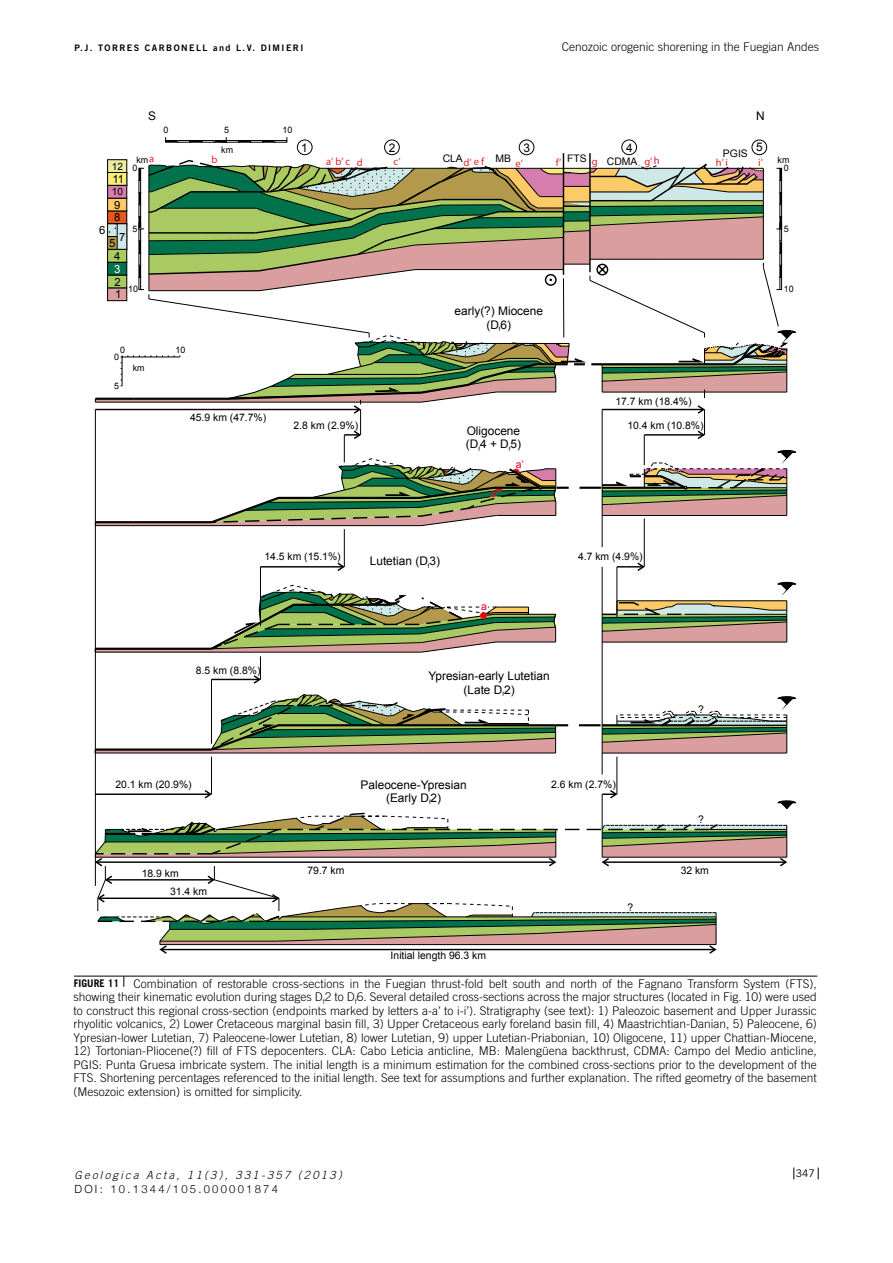
<style>
.page{position:relative;width:893px;height:1263px;background:#fff}
.page>*{position:absolute;margin:0;border:0;box-sizing:border-box;transform-origin:0 0}
.t1{font:300 12px/13.5px "Trade Gothic";color:#000;text-align:justify}
.t2{font:11.85px/13.2px "Arial";color:#000;text-align:center}
.t3{font:italic 300 11.25px "Trade Gothic";letter-spacing:.2em;color:#000}
.t4{font:300 11.25px "Helvetica Neue";letter-spacing:.2em;color:#000}
.t5{font:11.25px "Arial";color:#000}
.t6{font:11.25px "Arial";color:#fff}
.t7{font:700 10.65px "Arial";color:#e32222}
.t8{font:700 10.5px "Trade Gothic";color:#000}
.t9{font:10.5px "Trade Gothic";color:#000}
.t10{font:10.35px "Arial";color:#000}
.t11{font:10.35px "Arial";color:#e2001a}
.t12{font:10.05px "Arial";color:#000}
.t13{font:9px "Trade Gothic Bold Two";letter-spacing:.16em;color:#000}
.t14{font:8.85px "Arial";color:#000}
.t15{font:6px "Arial";color:#000}
</style>
<div class="page">
<svg style="left:793px;top:1167px;width:1px;height:12px"></svg>
<svg style="left:818px;top:1167px;width:1px;height:12px"></svg>
<svg style="left:776px;top:168px;width:6px;height:48px"></svg>
<svg style="left:165px;top:137px;width:122px;height:6px"></svg>
<hr style="left:563px;top:153px;width:1px;height:122px;background:#000">
<hr style="left:589px;top:153px;width:2px;height:119px;background:#000">
<div style="left:108px;top:211px;width:19px;height:13px;background:#e8561f"></div>
<svg style="left:109px;top:225px;width:8px;height:10px"></svg>
<div style="left:107px;top:223px;width:20px;height:14px;border:1px solid #000"></div>
<div style="left:108px;top:237px;width:19px;height:12px;background:#b3994c"></div>
<div style="left:107px;top:236px;width:20px;height:14px;border:1px solid #000"></div>
<div style="left:108px;top:198px;width:19px;height:13px;background:#fccb67"></div>
<div style="left:107px;top:198px;width:20px;height:13px;border:1px solid #000"></div>
<div style="left:108px;top:185px;width:19px;height:13px;background:#d77dad"></div>
<div style="left:107px;top:185px;width:20px;height:13px;border:1px solid #000"></div>
<div style="left:117px;top:224px;width:10px;height:25px;background:#cde8e6"></div>
<div style="left:108px;top:160px;width:19px;height:12px;background:#ebeba2"></div>
<div style="left:107px;top:159px;width:20px;height:14px;border:1px solid #000"></div>
<div style="left:108px;top:249px;width:19px;height:13px;background:#abcb61"></div>
<div style="left:107px;top:249px;width:20px;height:14px;border:1px solid #000"></div>
<div style="left:108px;top:172px;width:19px;height:13px;background:#f8ed75"></div>
<div style="left:107px;top:172px;width:20px;height:14px;border:1px solid #000"></div>
<hr style="left:95px;top:409px;width:1px;height:477px;background:#000">
<svg style="left:99px;top:262px;width:248px;height:631px"></svg>
<svg style="left:97px;top:893px;width:620px;height:61px"></svg>
<hr style="left:343px;top:916px;width:373px;height:1px;background:#000">
<div style="left:297px;top:140px;width:15px;height:15px;border:1px solid #000;border-radius:50%"></div>
<div style="left:384px;top:140px;width:16px;height:15px;border:1px solid #000;border-radius:50%"></div>
<div style="left:519px;top:140px;width:15px;height:15px;border:1px solid #000;border-radius:50%"></div>
<div style="left:621px;top:140px;width:16px;height:15px;border:1px solid #000;border-radius:50%"></div>
<div style="left:752px;top:140px;width:15px;height:15px;border:1px solid #000;border-radius:50%"></div>
<svg style="left:94px;top:329px;width:702px;height:539px"></svg>
<svg style="left:414px;top:216px;width:373px;height:718px"></svg>
<svg style="left:139px;top:159px;width:625px;height:131px"></svg>
<hr style="left:74px;top:976px;width:743px;height:1px;background:#000">
<p class="t13" style="left:74px;top:43px;width:231px">P.J. TORRES CARBON ELL and L.V. DIMIERI</p>
<p class="t1" style="left:562px;top:40px;width:259px">Cenozoic orogenic shorening in the Fuegian Andes</p>
<p class="t12" style="left:112px;top:160px;width:13px">12</p>
<p class="t5" style="left:112px;top:172px;width:13px">11</p>
<p class="t12" style="left:112px;top:185px;width:13px">10</p>
<p class="t5" style="left:114px;top:197px;width:8px">9</p>
<p class="t5" style="left:114px;top:210px;width:8px">8</p>
<p class="t2" style="left:148px;top:109px;width:9px">S</p>
<p class="t2" style="left:756px;top:109px;width:10px">N</p>
<p class="t10" style="left:567px;top:152px;width:21px">FTS</p>
<p class="t14" style="left:164px;top:124px;width:6px">0</p>
<p class="t14" style="left:224px;top:124px;width:6px">5</p>
<p class="t14" style="left:283px;top:124px;width:11px">10</p>
<p class="t14" style="left:221px;top:144px;width:13px">km</p>
<p class="t2" style="left:301px;top:141px;width:8px">1</p>
<p class="t2" style="left:389px;top:141px;width:8px">2</p>
<p class="t2" style="left:524px;top:141px;width:8px">3</p>
<p class="t2" style="left:626px;top:141px;width:8px">4</p>
<p class="t2" style="left:756px;top:141px;width:8px">5</p>
<p class="t10" style="left:723px;top:147px;width:26px">PGIS</p>
<p class="t10" style="left:443px;top:152px;width:22px">CLA</p>
<p class="t10" style="left:496px;top:152px;width:17px">MB</p>
<p class="t10" style="left:607px;top:155px;width:32px">CDMA</p>
<p class="t7" style="left:149px;top:152px;width:7px">a</p>
<p class="t7" style="left:211px;top:153px;width:8px">b</p>
<p class="t7" style="left:326px;top:155px;width:38px">a’b’c d</p>
<p class="t7" style="left:394px;top:155px;width:8px">c’</p>
<p class="t7" style="left:464px;top:156px;width:17px">d’e</p>
<p class="t7" style="left:516px;top:157px;width:9px">e’</p>
<p class="t7" style="left:481px;top:154px;width:5px">f</p>
<p class="t7" style="left:556px;top:156px;width:7px">f’</p>
<p class="t7" style="left:592px;top:155px;width:7px">g</p>
<p class="t7" style="left:644px;top:155px;width:17px">g’h</p>
<p class="t7" style="left:716px;top:156px;width:13px">h’i</p>
<p class="t7" style="left:758px;top:156px;width:6px">i’</p>
<p class="t14" style="left:136px;top:154px;width:13px">km</p>
<p class="t14" style="left:132px;top:162px;width:6px">0</p>
<p class="t14" style="left:132px;top:223px;width:6px">5</p>
<p class="t5" style="left:99px;top:222px;width:8px">6</p>
<p class="t5" style="left:119px;top:229px;width:8px">7</p>
<p class="t5" style="left:109px;top:236px;width:8px">5</p>
<p class="t5" style="left:114px;top:249px;width:8px">4</p>
<p class="t6" style="left:114px;top:261px;width:8px">3</p>
<p class="t5" style="left:114px;top:274px;width:8px">2</p>
<p class="t5" style="left:115px;top:287px;width:8px">1</p>
<p class="t14" style="left:128px;top:283px;width:11px">10</p>
<p class="t14" style="left:120px;top:344px;width:6px">0</p>
<p class="t14" style="left:176px;top:344px;width:11px">10</p>
<p class="t14" style="left:133px;top:362px;width:13px">km</p>
<p class="t14" style="left:114px;top:351px;width:6px">0</p>
<p class="t14" style="left:114px;top:380px;width:6px">5</p>
<p class="t10" style="left:190px;top:410px;width:78px">45.9 km (47.7%)</p>
<p class="t10" style="left:294px;top:418px;width:66px">2.8 km (2.9%)</p>
<p class="t2" style="left:455px;top:305px;width:90px">early(?) Miocene (D6)</p>
<p class="t15" style="left:499px;top:325px;width:3px">f</p>
<p class="t2" style="left:466px;top:424px;width:57px;text-align:left">Oligocene (D4 + D5)</p>
<p class="t15" style="left:478px;top:444px;width:3px">f</p>
<p class="t15" style="left:509px;top:444px;width:3px">f</p>
<p class="t11" style="left:491px;top:487px;width:7px">a</p>
<p class="t11" style="left:516px;top:458px;width:10px">a’</p>
<p class="t10" style="left:615px;top:394px;width:78px">17.7 km (18.4%)</p>
<p class="t10" style="left:627px;top:418px;width:78px">10.4 km (10.8%)</p>
<p class="t14" style="left:778px;top:154px;width:13px">km</p>
<p class="t14" style="left:784px;top:162px;width:6px">0</p>
<p class="t14" style="left:784px;top:223px;width:6px">5</p>
<p class="t14" style="left:784px;top:283px;width:11px">10</p>
<p class="t10" style="left:264px;top:549px;width:78px">14.5 km (15.1%)</p>
<p class="t2" style="left:370px;top:555px;width:72px">Lutetian (D 3)</p>
<p class="t15" style="left:428px;top:562px;width:3px">f</p>
<p class="t11" style="left:481px;top:599px;width:7px">a</p>
<p class="t10" style="left:578px;top:549px;width:66px">4.7 km (4.9%)</p>
<p class="t10" style="left:196px;top:663px;width:66px">8.5 km (8.8%)</p>
<p class="t2" style="left:428px;top:670px;width:123px">Ypresian-early Lutetian (Late D 2)</p>
<p class="t15" style="left:502px;top:690px;width:3px">f</p>
<p class="t10" style="left:698px;top:703px;width:7px">?</p>
<p class="t10" style="left:115px;top:778px;width:78px">20.1 km (20.9%)</p>
<p class="t10" style="left:142px;top:867px;width:38px">18.9 km</p>
<p class="t10" style="left:170px;top:884px;width:38px">31.4 km</p>
<p class="t2" style="left:361px;top:778px;width:108px">Paleocene-Ypresian (Early D 2)</p>
<p class="t15" style="left:429px;top:798px;width:3px">f</p>
<p class="t10" style="left:307px;top:863px;width:38px">79.7 km</p>
<p class="t10" style="left:391px;top:949px;width:97px">Initial length 96.3 km</p>
<p class="t10" style="left:551px;top:778px;width:66px">2.6 km (2.7%)</p>
<p class="t10" style="left:627px;top:900px;width:7px">?</p>
<p class="t10" style="left:698px;top:813px;width:7px">?</p>
<p class="t10" style="left:681px;top:863px;width:30px">32 km</p>
<p class="t8" style="left:74px;top:976px;width:47px">FIGURE 11</p>
<p class="t1" style="left:73px;top:977px;width:745px;text-indent:60px">Combination of restorable cross-sections in the Fuegian thrust-fold belt south and north of the Fagnano Transform System (FTS), showing their kinematic evolution during stages D<sub>f</sub>2 to D<sub>f</sub>6. Several detailed cross-sections across the major structures (located in Fig. 10) were used to construct this regional cross-section (endpoints marked by letters a-a’ to i-i’). Stratigraphy (see text): 1) Paleozoic basement and Upper Jurassic rhyolitic volcanics, 2) Lower Cretaceous marginal basin fill, 3) Upper Cretaceous early foreland basin fill, 4) Maastrichtian-Danian, 5) Paleocene, 6)<br>Ypresian-lower Lutetian, 7) Paleocene-lower Lutetian, 8) lower Lutetian, 9) upper Lutetian-Priabonian, 10) Oligocene, 11) upper Chattian-Miocene,</p>
<p class="t1" style="left:73px;top:1044px;width:745px">12) Tortonian-Pliocene(?) fill of FTS depocenters. CLA: Cabo Leticia anticline, MB: Malengüena backthrust, CDMA: Campo del Medio anticline, PGIS: Punta Gruesa imbricate system. The initial length is a minimum estimation for the combined cross-sections prior to the development of the FTS. Shortening percentages referenced to the initial length. See text for assumptions and further explanation. The rifted geometry of the basement (Mesozoic extension) is omitted for simplicity.</p>
<p class="t3" style="left:74px;top:1168px;width:269px">Geologica Acta, 11(3), 331-357 (2013)</p>
<p class="t4" style="left:74px;top:1181px;width:205px">DOI: 10.1344/105.000001874</p>
<p class="t9" style="left:796px;top:1167px;width:21px">347</p>
</div>
